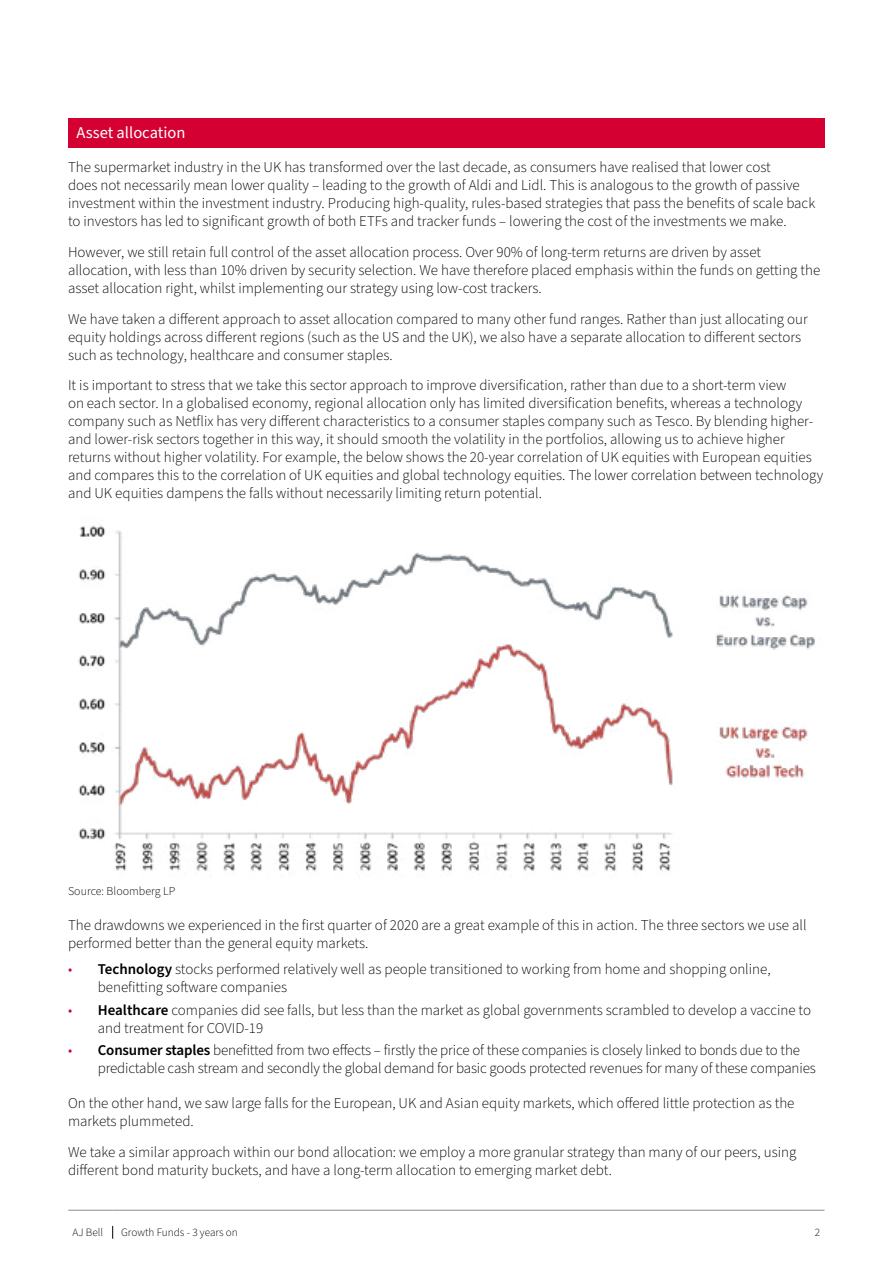
<style>
.page{position:relative;width:893px;height:1263px;background:#fff}
.page>*{position:absolute;margin:0;border:0;box-sizing:border-box;transform-origin:0 0}
.t1{font:16.5px "Source Sans Pro";color:#fff}
.t2{font:300 15px/18px "Source Sans Pro";color:#000}
.t3{font:300 12px "Source Sans Pro";color:#000}
.t4{font:300 11.25px "Source Sans Pro";color:#000}
.s1{color:#d50032}
.s2{font-weight:600}
</style>
<div class="page">
<svg style="left:112px;top:1226px;width:1px;height:13px"></svg>
<hr style="left:68px;top:1210px;width:45px;height:1px;background:#888f95">
<hr style="left:113px;top:1210px;width:682px;height:1px;background:#888f95">
<svg style="left:795px;top:1210px;width:29px;height:1px"></svg>
<div style="left:68px;top:118px;width:757px;height:30px;background:#d50032"></div>
<img style="left:78px;top:525px;width:737px;height:346px">
<p class="t1" style="left:77px;top:122px;width:110px">Asset allocation</p>
<p class="t2" style="left:68px;top:159px;width:749px">The supermarket industry in the UK has transformed over the last decade, as consumers have realised that lower cost<br>does not necessarily mean lower quality – leading to the growth of Aldi and Lidl. This is analogous to the growth of passive investment within the investment industry. Producing high-quality, rules-based strategies that pass the benefits of scale back to investors has led to significant growth of both ETFs and tracker funds – lowering the cost of the investments we make.</p>
<p class="t2" style="left:68px;top:243px;width:754px">However, we still retain full control of the asset allocation process. Over 90% of long-term returns are driven by asset allocation, with less than 10% driven by security selection. We have therefore placed emphasis within the funds on getting the asset allocation right, whilst implementing our strategy using low-cost trackers.</p>
<p class="t2" style="left:68px;top:310px;width:741px">We have taken a different approach to asset allocation compared to many other fund ranges. Rather than just allocating our equity holdings across different regions (such as the US and the UK), we also have a separate allocation to different sectors such as technology, healthcare and consumer staples.</p>
<p class="t2" style="left:68px;top:377px;width:757px">It is important to stress that we take this sector approach to improve diversification, rather than due to a short-term view<br>on each sector. In a globalised economy, regional allocation only has limited diversification benefits, whereas a technology company such as Netflix has very different characteristics to a consumer staples company such as Tesco. By blending higher&shy;and lower-risk sectors together in this way, it should smooth the volatility in the portfolios, allowing us to achieve higher returns without higher volatility. For example, the below shows the 20-year correlation of UK equities with European equities and compares this to the correlation of UK equities and global technology equities. The lower correlation between technology and UK equities dampens the falls without necessarily limiting return potential.</p>
<p class="t3" style="left:68px;top:883px;width:109px">Source: Bloomberg LP</p>
<p class="t2" style="left:68px;top:916px;width:740px">The drawdowns we experienced in the first quarter of 2020 are a great example of this in action. The three sectors we use all performed better than the general equity markets.</p>
<p class="t2" style="left:98px;top:961px;width:674px;text-indent:-30px"><span class="s1">•</span> <span class="s2">Technology</span> stocks performed relatively well as people transitioned to working from home and shopping online, benefitting software companies</p>
<p class="t2" style="left:98px;top:1001px;width:715px;text-indent:-30px"><span class="s1">•</span> <span class="s2">Healthcare</span> companies did see falls, but less than the market as global governments scrambled to develop a vaccine to and treatment for COVID-19</p>
<p class="t2" style="left:98px;top:1041px;width:719px;text-indent:-30px"><span class="s1">•</span> <span class="s2">Consumer staples</span> benefitted from two effects – firstly the price of these companies is closely linked to bonds due to the predictable cash stream and secondly the global demand for basic goods protected revenues for many of these companies</p>
<p class="t2" style="left:68px;top:1094px;width:728px">On the other hand, we saw large falls for the European, UK and Asian equity markets, which offered little protection as the markets plummeted.</p>
<p class="t2" style="left:68px;top:1143px;width:730px">We take a similar approach within our bond allocation: we employ a more granular strategy than many of our peers, using different bond maturity buckets, and have a long-term allocation to emerging market debt.</p>
<p class="t4" style="left:72px;top:1225px;width:32px">AJ Bell</p>
<p class="t4" style="left:121px;top:1225px;width:118px">Growth Funds - 3 years on</p>
<p class="t4" style="left:815px;top:1225px;width:7px">2</p>
</div>
